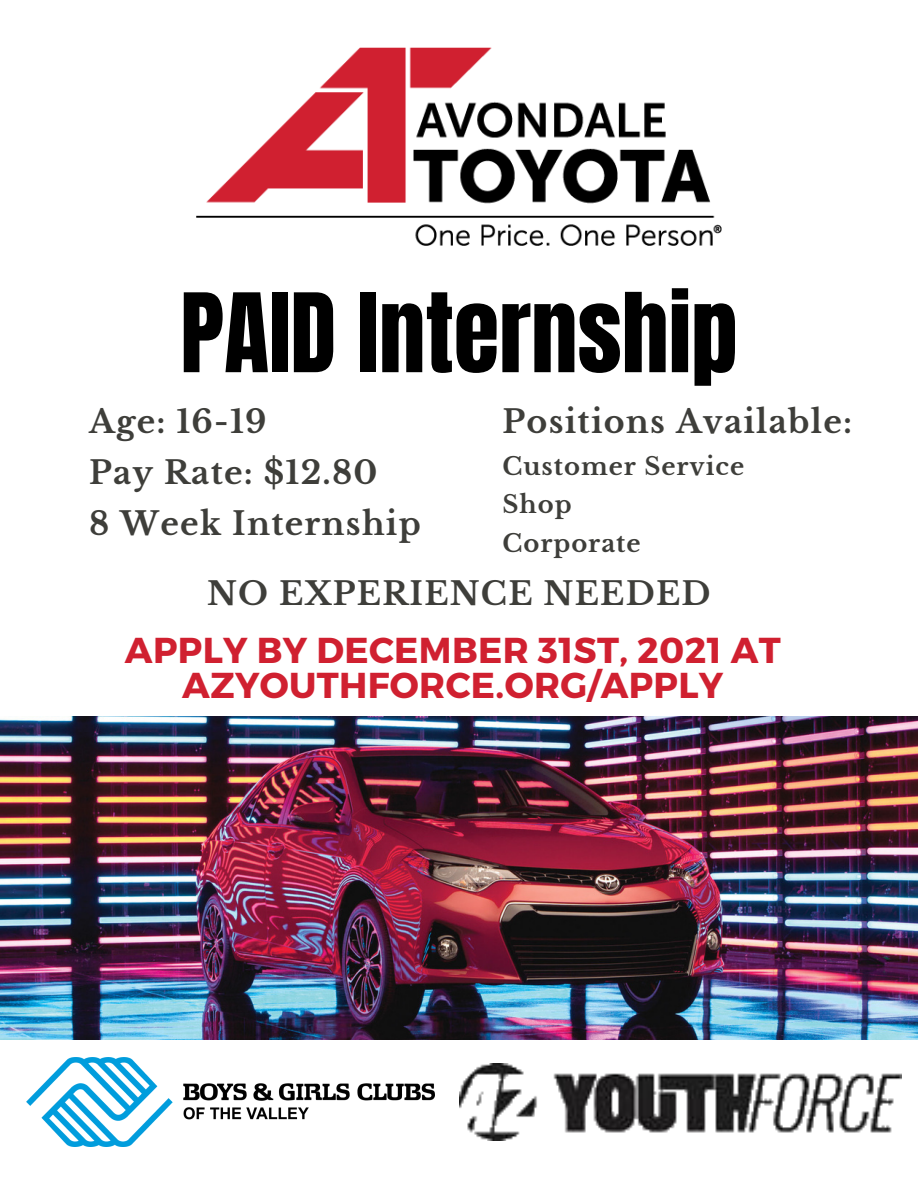
<style>
.page{position:relative;width:918px;height:1188px;background:#fff}
.page>*{position:absolute;margin:0;border:0;box-sizing:border-box;transform-origin:0 0}
.t1{font:93px "Anton";color:#000}
.t2{font:700 36px/34.8px "Montserrat";letter-spacing:.01em;color:#d02030;text-align:center}
.t3{font:700 31.8px "Libre Baskerville";letter-spacing:.04em;color:#3e3e3a}
.t4{font:700 24.3px "Libre Baskerville";letter-spacing:.04em;color:#3e3e3a}
</style>
<div class="page">
<img style="left:196px;top:47px;width:526px;height:198px">
<img style="left:459px;top:1063px;width:442px;height:78px">
<img style="left:27px;top:1058px;width:407px;height:88px">
<img style="left:0;top:716px;width:918px;height:323px">
<p class="t1" style="left:180px;top:266px;width:559px">PAID Internship</p>
<p class="t3" style="left:89px;top:403px;width:179px">Age: 16-19</p>
<p class="t3" style="left:89px;top:453px;width:290px">Pay Rate: $12.80</p>
<p class="t3" style="left:89px;top:504px;width:333px">8 Week Internship</p>
<p class="t3" style="left:503px;top:403px;width:351px">Positions Available:</p>
<p class="t4" style="left:503px;top:451px;width:243px">Customer Service</p>
<p class="t4" style="left:503px;top:490px;width:71px">Shop</p>
<p class="t4" style="left:503px;top:528px;width:140px">Corporate</p>
<p class="t3" style="left:207px;top:574px;width:505px">NO EXPERIENCE NEEDED</p>
<p class="t2" style="left:125px;top:631px;width:657px">APPLY BY DECEMBER 31ST, 2021 AT<br>AZYOUTHFORCE.ORG/APPLY</p>
</div>
